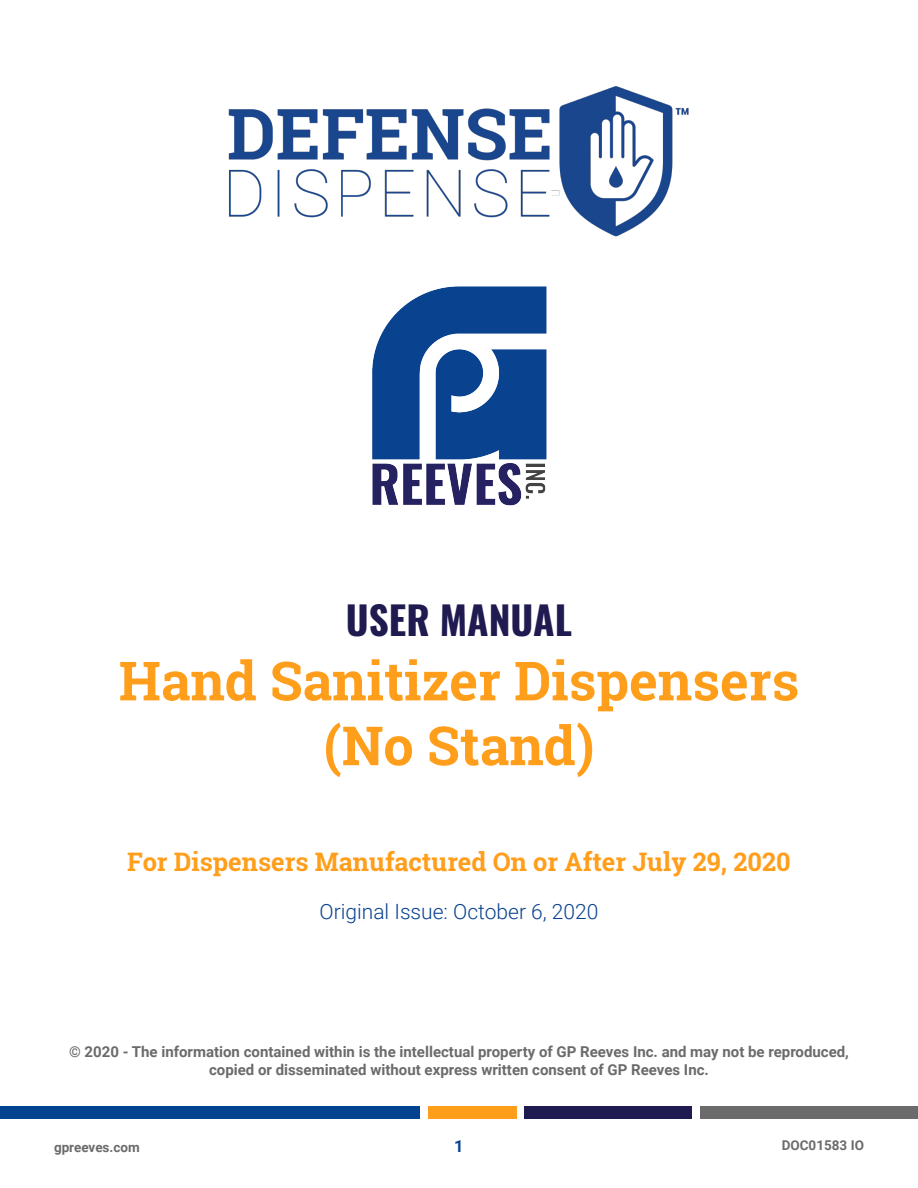
<style>
.page{position:relative;width:918px;height:1188px;background:#fff}
.page>*{position:absolute;margin:0;border:0;box-sizing:border-box;transform-origin:0 0}
.Cover_Title_Orange{font:700 54px "Roboto Slab";color:#ff9e1b}
.Cover_Title_Indigo{font:700 39px "Oswald";color:#1f1a50}
.Cover_Title_Orange-2{font:700 25.5px "Roboto Slab";color:#ff9e1b}
.Cover_Date{font:300 21px "Roboto";color:#09428f}
.t1{font:700 16.5px "Roboto";color:#09428f}
.t2{font:700 15px/18px "Roboto";color:#6c6b6c;text-align:center}
.t3{font:700 13.5px "Roboto";color:#6c6b6c}
</style>
<div class="page">
<div style="left:700px;top:1106px;width:218px;height:13px;background:#6c6b6c"></div>
<div style="left:0;top:1106px;width:419px;height:13px;background:#00438e"></div>
<div style="left:428px;top:1106px;width:89px;height:13px;background:#ff9e1b"></div>
<div style="left:525px;top:1106px;width:167px;height:13px;background:#1f1a50"></div>
<img style="left:372px;top:286px;width:175px;height:220px">
<img style="left:228px;top:86px;width:461px;height:151px">
<p class="Cover_Title_Indigo" style="left:346px;top:599px;width:228px">USER MANUAL</p>
<p class="Cover_Title_Orange" style="left:119px;top:644px;width:682px">Hand Sanitizer Dispensers</p>
<p class="Cover_Title_Orange" style="left:324px;top:709px;width:272px">(No Stand)</p>
<p class="Cover_Title_Orange-2" style="left:127px;top:845px;width:665px">For Dispensers Manufactured On or After July 29, 2020</p>
<p class="Cover_Date" style="left:320px;top:897px;width:280px">Original Issue: October 6, 2020</p>
<p class="t2" style="left:69px;top:1042px;width:781px">© 2020 - The information contained within is the intellectual property of GP Reeves Inc. and may not be reproduced, copied or disseminated without express written consent of GP Reeves Inc.</p>
<p class="t3" style="left:54px;top:1138px;width:87px">gpreeves.com</p>
<p class="t1" style="left:454px;top:1135px;width:11px">1</p>
<p class="t3" style="left:782px;top:1136px;width:84px">DOC01583 IO</p>
</div>
